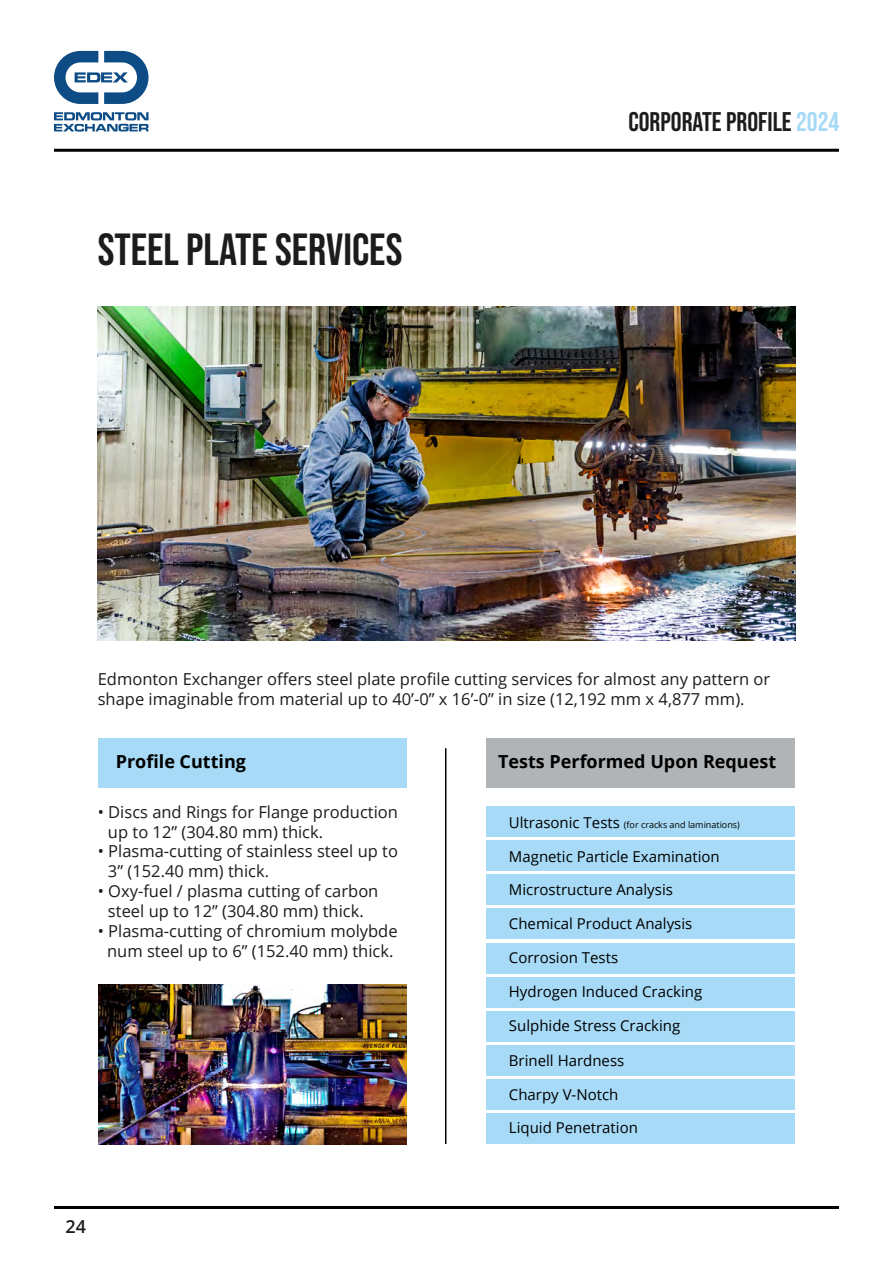
<style>
.page{position:relative;width:893px;height:1263px;background:#fff}
.page>*{position:absolute;margin:0;border:0;box-sizing:border-box;transform-origin:0 0}
.t1{font:45px "Bebas Neue";color:#1c1c1c}
.t2{font:27px "Bebas Neue";color:#1c1c1c}
.t3{font:700 18px "Open Sans";color:#000}
.t4{font:600 18px "Open Sans";color:#1c1c1c}
.t5{font:16.5px/19.8px "Open Sans";color:#1c1c1c}
.t6{font:15px "Open Sans";color:#000}
.t7{font:9px "Open Sans";color:#000}
.s1{color:#a7daf6}
.s2{font-size:15px}
</style>
<div class="page">
<hr style="left:54px;top:149px;width:785px;height:3px;background:#000">
<hr style="left:54px;top:1206px;width:785px;height:3px;background:#000">
<div style="left:98px;top:738px;width:309px;height:49px;background:#a7daf6"></div>
<hr style="left:445px;top:748px;width:1px;height:396px;background:#000">
<div style="left:486px;top:738px;width:309px;height:49px;background:#b1b4b6"></div>
<div style="left:486px;top:806px;width:309px;height:30px;background:#a7daf6"></div>
<div style="left:486px;top:840px;width:309px;height:31px;background:#a7daf6"></div>
<div style="left:486px;top:874px;width:309px;height:31px;background:#a7daf6"></div>
<div style="left:486px;top:909px;width:309px;height:30px;background:#a7daf6"></div>
<div style="left:486px;top:943px;width:309px;height:30px;background:#a7daf6"></div>
<div style="left:486px;top:977px;width:309px;height:30px;background:#a7daf6"></div>
<div style="left:486px;top:1011px;width:309px;height:30px;background:#a7daf6"></div>
<div style="left:486px;top:1045px;width:309px;height:31px;background:#a7daf6"></div>
<div style="left:486px;top:1079px;width:309px;height:31px;background:#a7daf6"></div>
<div style="left:486px;top:1113px;width:309px;height:31px;background:#a7daf6"></div>
<img style="left:98px;top:306px;width:697px;height:334px">
<svg style="left:54px;top:51px;width:95px;height:53px"></svg>
<svg style="left:54px;top:112px;width:95px;height:20px"></svg>
<img style="left:98px;top:984px;width:309px;height:160px">
<h1 class="t1" style="left:98px;top:224px;width:306px">STEEL PLATE SERVICES</h1>
<h2 class="t2" style="left:628px;top:107px;width:212px">CORPORATE PROFILE <span class="s1">2024</span></h2>
<p class="t5" style="left:98px;top:669px;width:674px">Edmonton Exchanger offers steel plate profile cutting services for almost any pattern or shape imaginable from material up to 40’-0” x 16’-0” in size (12,192 mm x 4,877 mm).</p>
<p class="t3" style="left:116px;top:749px;width:132px">Profile Cutting</p>
<p class="t5" style="left:108px;top:801px;width:291px;text-indent:-10px">• Discs and Rings for Flange production up to 12” (304.80 mm) thick.</p>
<p class="t5" style="left:108px;top:841px;width:292px;text-indent:-10px">• Plasma-cutting of stainless steel up to<br>3” (152.40 mm) thick.</p>
<p class="t5" style="left:98px;top:881px;width:282px;text-align:center">• Oxy-fuel / plasma cutting of carbon steel up to 12” (304.80 mm) thick.</p>
<p class="t5" style="left:98px;top:920px;width:301px;text-align:center">• Plasma-cutting of chromium molybde num steel up to 6” (152.40 mm) thick.</p>
<p class="t3" style="left:498px;top:749px;width:280px">Tests Performed Upon Request</p>
<p class="t7" style="left:509px;top:818px;width:232px"><span class="s2">Ultrasonic Tests</span> (for cracks and laminations)</p>
<p class="t6" style="left:509px;top:846px;width:212px">Magnetic Particle Examination</p>
<p class="t6" style="left:509px;top:879px;width:166px">Microstructure Analysis</p>
<p class="t6" style="left:509px;top:913px;width:185px">Chemical Product Analysis</p>
<p class="t6" style="left:509px;top:947px;width:111px">Corrosion Tests</p>
<p class="t6" style="left:509px;top:981px;width:195px">Hydrogen Induced Cracking</p>
<p class="t6" style="left:509px;top:1015px;width:173px">Sulphide Stress Cracking</p>
<p class="t6" style="left:509px;top:1050px;width:117px">Brinell Hardness</p>
<p class="t6" style="left:509px;top:1084px;width:111px">Charpy V-Notch</p>
<p class="t6" style="left:509px;top:1117px;width:131px">Liquid Penetration</p>
<p class="t4" style="left:66px;top:1213px;width:22px">24</p>
</div>
